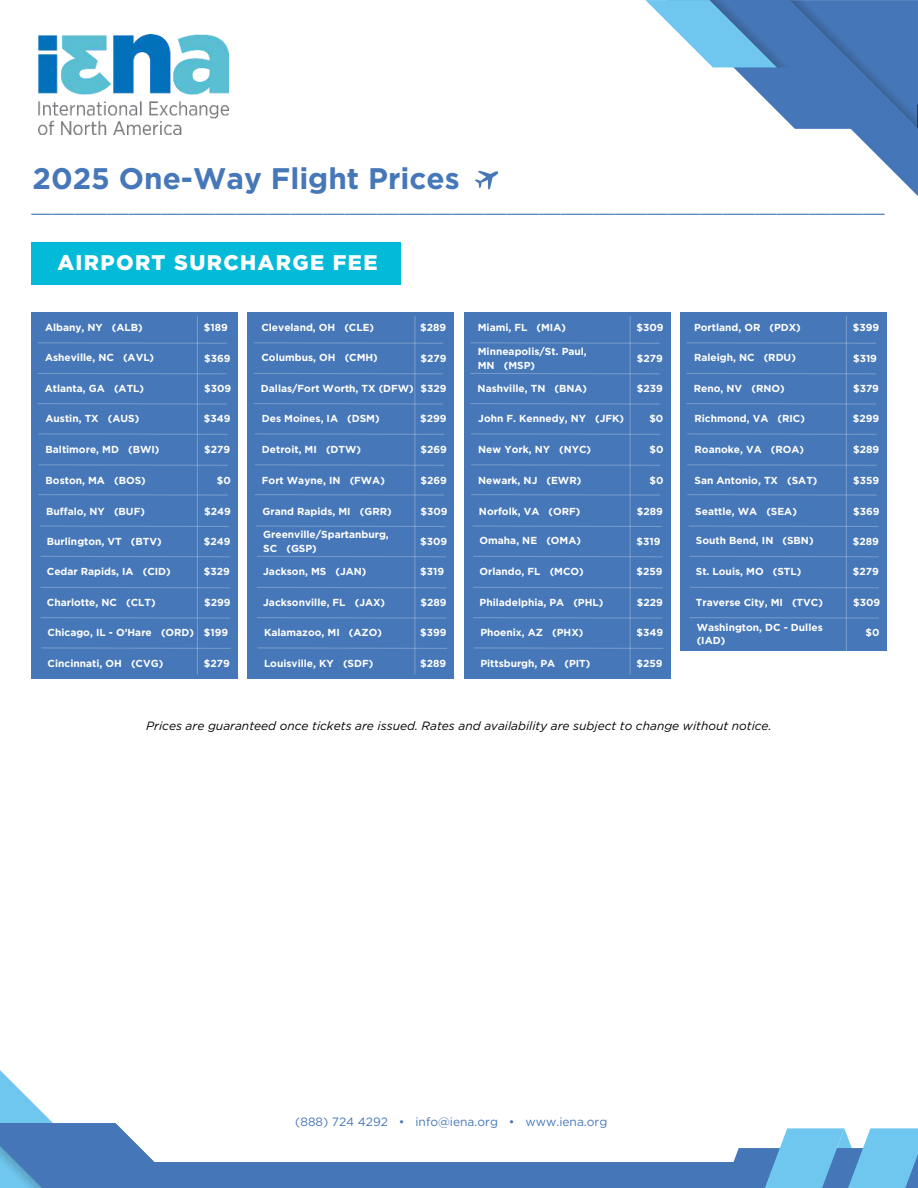
<style>
.page{position:relative;width:918px;height:1188px;background:#fff}
.page>*{position:absolute;margin:0;border:0;box-sizing:border-box;transform-origin:0 0}
.t1{font:700 29.7px "Gotham";color:#4677b8}
.t2{font:900 21.15px "Gotham";letter-spacing:.065em;color:#fff}
.t3{font:18px "Gotham";color:#4677b8}
.t4{font:italic 12px "Gotham";color:#000}
.t5{font:12px "Gotham";color:#4677b8}
.t6{font:700 10.2px/13.6px "Gotham";color:#fff}
</style>
<div class="page">
<div style="left:0;top:1163px;width:535px;height:25px;background:#4577b8"></div>
<svg style="left:646px;top:0;width:272px;height:196px"></svg>
<svg style="left:475px;top:171px;width:23px;height:19px"></svg>
<div style="left:31px;top:312px;width:207px;height:367px;background:#4677b8"></div>
<hr style="left:37px;top:342px;width:190px;height:2px;background:#fff">
<svg style="left:37px;top:373px;width:190px;height:2px"></svg>
<hr style="left:37px;top:403px;width:190px;height:2px;background:#fff">
<div style="left:363px;top:1163px;width:555px;height:25px;background:#4577b8"></div>
<svg style="left:730px;top:1128px;width:188px;height:60px"></svg>
<svg style="left:38px;top:433px;width:190px;height:2px"></svg>
<hr style="left:38px;top:464px;width:190px;height:2px;background:#fff">
<svg style="left:38px;top:494px;width:190px;height:2px"></svg>
<hr style="left:40px;top:525px;width:189px;height:2px;background:#fff">
<svg style="left:40px;top:556px;width:190px;height:2px"></svg>
<svg style="left:40px;top:587px;width:190px;height:2px"></svg>
<hr style="left:41px;top:617px;width:189px;height:2px;background:#fff">
<hr style="left:41px;top:647px;width:190px;height:2px;background:#fff">
<hr style="left:197px;top:316px;width:1px;height:358px;background:#fff">
<div style="left:248px;top:312px;width:206px;height:367px;background:#4677b8"></div>
<hr style="left:254px;top:342px;width:189px;height:2px;background:#fff">
<svg style="left:254px;top:373px;width:189px;height:2px"></svg>
<hr style="left:254px;top:403px;width:189px;height:2px;background:#fff">
<svg style="left:255px;top:433px;width:189px;height:2px"></svg>
<hr style="left:255px;top:464px;width:189px;height:2px;background:#fff">
<svg style="left:254px;top:494px;width:190px;height:2px"></svg>
<hr style="left:256px;top:525px;width:189px;height:2px;background:#fff">
<svg style="left:257px;top:555px;width:189px;height:3px"></svg>
<svg style="left:257px;top:586px;width:189px;height:3px"></svg>
<hr style="left:257px;top:617px;width:189px;height:2px;background:#fff">
<hr style="left:258px;top:647px;width:189px;height:2px;background:#fff">
<hr style="left:414px;top:316px;width:1px;height:358px;background:#fff">
<div style="left:464px;top:312px;width:206px;height:367px;background:#4677b8"></div>
<hr style="left:470px;top:342px;width:190px;height:2px;background:#fff">
<svg style="left:470px;top:373px;width:190px;height:2px"></svg>
<hr style="left:470px;top:403px;width:190px;height:2px;background:#fff">
<svg style="left:471px;top:433px;width:190px;height:2px"></svg>
<hr style="left:471px;top:464px;width:189px;height:2px;background:#fff">
<svg style="left:471px;top:494px;width:189px;height:2px"></svg>
<hr style="left:472px;top:525px;width:190px;height:2px;background:#fff">
<svg style="left:473px;top:555px;width:190px;height:3px"></svg>
<svg style="left:473px;top:586px;width:190px;height:3px"></svg>
<hr style="left:473px;top:617px;width:190px;height:2px;background:#fff">
<hr style="left:474px;top:647px;width:189px;height:2px;background:#fff">
<hr style="left:630px;top:316px;width:1px;height:358px;background:#fff">
<div style="left:680px;top:312px;width:207px;height:338px;background:#4677b8"></div>
<hr style="left:686px;top:342px;width:190px;height:2px;background:#fff">
<svg style="left:686px;top:373px;width:190px;height:2px"></svg>
<hr style="left:686px;top:403px;width:190px;height:2px;background:#fff">
<svg style="left:687px;top:433px;width:190px;height:2px"></svg>
<hr style="left:687px;top:464px;width:190px;height:2px;background:#fff">
<svg style="left:687px;top:494px;width:190px;height:2px"></svg>
<hr style="left:689px;top:525px;width:189px;height:2px;background:#fff">
<svg style="left:689px;top:556px;width:190px;height:2px"></svg>
<svg style="left:689px;top:587px;width:190px;height:2px"></svg>
<hr style="left:690px;top:617px;width:189px;height:2px;background:#fff">
<hr style="left:846px;top:316px;width:1px;height:358px;background:#fff">
<svg style="left:0;top:1070px;width:259px;height:118px"></svg>
<img style="left:39px;top:34px;width:190px;height:100px">
<div style="left:31px;top:242px;width:370px;height:43px;background:#04bad9"></div>
<h1 class="t1" style="left:32px;top:158px;width:429px">2025 One-Way Flight Prices</h1>
<h3 class="t3" style="left:31px;top:195px;width:855px">_______________________________________________________________________________</h3>
<h2 class="t2" style="left:57px;top:248px;width:322px">AIRPORT SURCHARGE FEE</h2>
<p class="t6" style="left:45px;top:321px;width:99px">Albany, NY (ALB)</p>
<p class="t6" style="left:45px;top:351px;width:111px">Asheville, NC (AVL)</p>
<p class="t6" style="left:45px;top:382px;width:101px">Atlanta, GA (ATL)</p>
<p class="t6" style="left:46px;top:412px;width:95px">Austin, TX (AUS)</p>
<p class="t6" style="left:46px;top:442px;width:115px">Baltimore, MD (BWI)</p>
<p class="t6" style="left:46px;top:473px;width:102px">Boston, MA (BOS)</p>
<p class="t6" style="left:46px;top:504px;width:100px">Buffalo, NY (BUF)</p>
<p class="t6" style="left:47px;top:534px;width:116px">Burlington, VT (BTV)</p>
<p class="t6" style="left:47px;top:565px;width:125px">Cedar Rapids, IA (CID)</p>
<p class="t6" style="left:47px;top:596px;width:110px">Charlotte, NC (CLT)</p>
<p class="t6" style="left:48px;top:626px;width:148px">Chicago, IL - O’Hare (ORD)</p>
<p class="t6" style="left:48px;top:656px;width:117px">Cincinnati, OH (CVG)</p>
<p class="t6" style="left:204px;top:321px;width:26px">$189</p>
<p class="t6" style="left:204px;top:351px;width:28px">$369</p>
<p class="t6" style="left:204px;top:381px;width:29px">$309</p>
<p class="t6" style="left:204px;top:412px;width:28px">$349</p>
<p class="t6" style="left:204px;top:443px;width:27px">$279</p>
<p class="t6" style="left:217px;top:474px;width:16px">$0</p>
<p class="t6" style="left:204px;top:504px;width:28px">$249</p>
<p class="t6" style="left:204px;top:535px;width:28px">$249</p>
<p class="t6" style="left:204px;top:565px;width:27px">$329</p>
<p class="t6" style="left:204px;top:596px;width:28px">$299</p>
<p class="t6" style="left:204px;top:626px;width:26px">$199</p>
<p class="t6" style="left:204px;top:656px;width:27px">$279</p>
<p class="t6" style="left:420px;top:321px;width:28px">$289</p>
<p class="t6" style="left:420px;top:351px;width:27px">$279</p>
<p class="t6" style="left:420px;top:381px;width:27px">$329</p>
<p class="t6" style="left:420px;top:412px;width:28px">$299</p>
<p class="t6" style="left:420px;top:443px;width:28px">$269</p>
<p class="t6" style="left:420px;top:474px;width:28px">$269</p>
<p class="t6" style="left:420px;top:504px;width:29px">$309</p>
<p class="t6" style="left:420px;top:535px;width:29px">$309</p>
<p class="t6" style="left:420px;top:565px;width:25px">$319</p>
<p class="t6" style="left:420px;top:596px;width:28px">$289</p>
<p class="t6" style="left:420px;top:626px;width:28px">$399</p>
<p class="t6" style="left:420px;top:656px;width:28px">$289</p>
<p class="t6" style="left:261px;top:321px;width:114px">Cleveland, OH (CLE)</p>
<p class="t6" style="left:261px;top:351px;width:118px">Columbus, OH (CMH)</p>
<p class="t6" style="left:261px;top:382px;width:154px">Dallas/Fort Worth, TX (DFW)</p>
<p class="t6" style="left:262px;top:412px;width:119px">Des Moines, IA (DSM)</p>
<p class="t6" style="left:262px;top:442px;width:101px">Detroit, MI (DTW)</p>
<p class="t6" style="left:262px;top:473px;width:124px">Fort Wayne, IN (FWA)</p>
<p class="t6" style="left:263px;top:504px;width:131px">Grand Rapids, MI (GRR)</p>
<p class="t6" style="left:263px;top:527px;width:127px">Greenville/Spartanburg,<br>SC (GSP)</p>
<p class="t6" style="left:263px;top:565px;width:105px">Jackson, MS (JAN)</p>
<p class="t6" style="left:263px;top:596px;width:123px">Jacksonville, FL (JAX)</p>
<p class="t6" style="left:264px;top:626px;width:119px">Kalamazoo, MI (AZO)</p>
<p class="t6" style="left:264px;top:656px;width:111px">Louisville, KY (SDF)</p>
<p class="t6" style="left:478px;top:321px;width:90px">Miami, FL (MIA)</p>
<p class="t6" style="left:478px;top:344px;width:111px">Minneapolis/St. Paul,<br>MN (MSP)</p>
<p class="t6" style="left:478px;top:382px;width:111px">Nashville, TN (BNA)</p>
<p class="t6" style="left:478px;top:412px;width:147px">John F. Kennedy, NY (JFK)</p>
<p class="t6" style="left:478px;top:442px;width:114px">New York, NY (NYC)</p>
<p class="t6" style="left:478px;top:473px;width:104px">Newark, NJ (EWR)</p>
<p class="t6" style="left:479px;top:504px;width:103px">Norfolk, VA (ORF)</p>
<p class="t6" style="left:480px;top:534px;width:103px">Omaha, NE (OMA)</p>
<p class="t6" style="left:480px;top:565px;width:106px">Orlando, FL (MCO)</p>
<p class="t6" style="left:480px;top:596px;width:125px">Philadelphia, PA (PHL)</p>
<p class="t6" style="left:480px;top:626px;width:104px">Phoenix, AZ (PHX)</p>
<p class="t6" style="left:480px;top:656px;width:112px">Pittsburgh, PA (PIT)</p>
<p class="t6" style="left:637px;top:321px;width:29px">$309</p>
<p class="t6" style="left:637px;top:351px;width:27px">$279</p>
<p class="t6" style="left:637px;top:381px;width:27px">$239</p>
<p class="t6" style="left:649px;top:412px;width:16px">$0</p>
<p class="t6" style="left:650px;top:443px;width:16px">$0</p>
<p class="t6" style="left:650px;top:474px;width:16px">$0</p>
<p class="t6" style="left:637px;top:504px;width:28px">$289</p>
<p class="t6" style="left:637px;top:535px;width:25px">$319</p>
<p class="t6" style="left:637px;top:565px;width:28px">$259</p>
<p class="t6" style="left:637px;top:596px;width:28px">$229</p>
<p class="t6" style="left:637px;top:626px;width:28px">$349</p>
<p class="t6" style="left:637px;top:656px;width:28px">$259</p>
<p class="t6" style="left:694px;top:321px;width:108px">Portland, OR (PDX)</p>
<p class="t6" style="left:694px;top:351px;width:103px">Raleigh, NC (RDU)</p>
<p class="t6" style="left:694px;top:382px;width:92px">Reno, NV (RNO)</p>
<p class="t6" style="left:695px;top:412px;width:112px">Richmond, VA (RIC)</p>
<p class="t6" style="left:695px;top:442px;width:111px">Roanoke, VA (ROA)</p>
<p class="t6" style="left:695px;top:473px;width:124px">San Antonio, TX (SAT)</p>
<p class="t6" style="left:695px;top:504px;width:103px">Seattle, WA (SEA)</p>
<p class="t6" style="left:696px;top:534px;width:119px">South Bend, IN (SBN)</p>
<p class="t6" style="left:696px;top:565px;width:107px">St. Louis, MO (STL)</p>
<p class="t6" style="left:696px;top:596px;width:129px">Traverse City, MI (TVC)</p>
<p class="t6" style="left:697px;top:620px;width:128px">Washington, DC - Dulles (IAD)</p>
<p class="t4" style="left:146px;top:718px;width:627px">Prices are guaranteed once tickets are issued. Rates and availability are subject to change without notice.</p>
<p class="t6" style="left:853px;top:321px;width:28px">$399</p>
<p class="t6" style="left:853px;top:351px;width:25px">$319</p>
<p class="t6" style="left:853px;top:381px;width:27px">$379</p>
<p class="t6" style="left:853px;top:412px;width:28px">$299</p>
<p class="t6" style="left:853px;top:443px;width:28px">$289</p>
<p class="t6" style="left:853px;top:474px;width:28px">$359</p>
<p class="t6" style="left:853px;top:504px;width:28px">$369</p>
<p class="t6" style="left:853px;top:535px;width:28px">$289</p>
<p class="t6" style="left:853px;top:565px;width:27px">$279</p>
<p class="t6" style="left:853px;top:596px;width:29px">$309</p>
<p class="t6" style="left:866px;top:626px;width:16px">$0</p>
<p class="t5" style="left:295px;top:1114px;width:314px">(888) 724 4292 • info@iena.org • www.iena.org</p>
</div>
